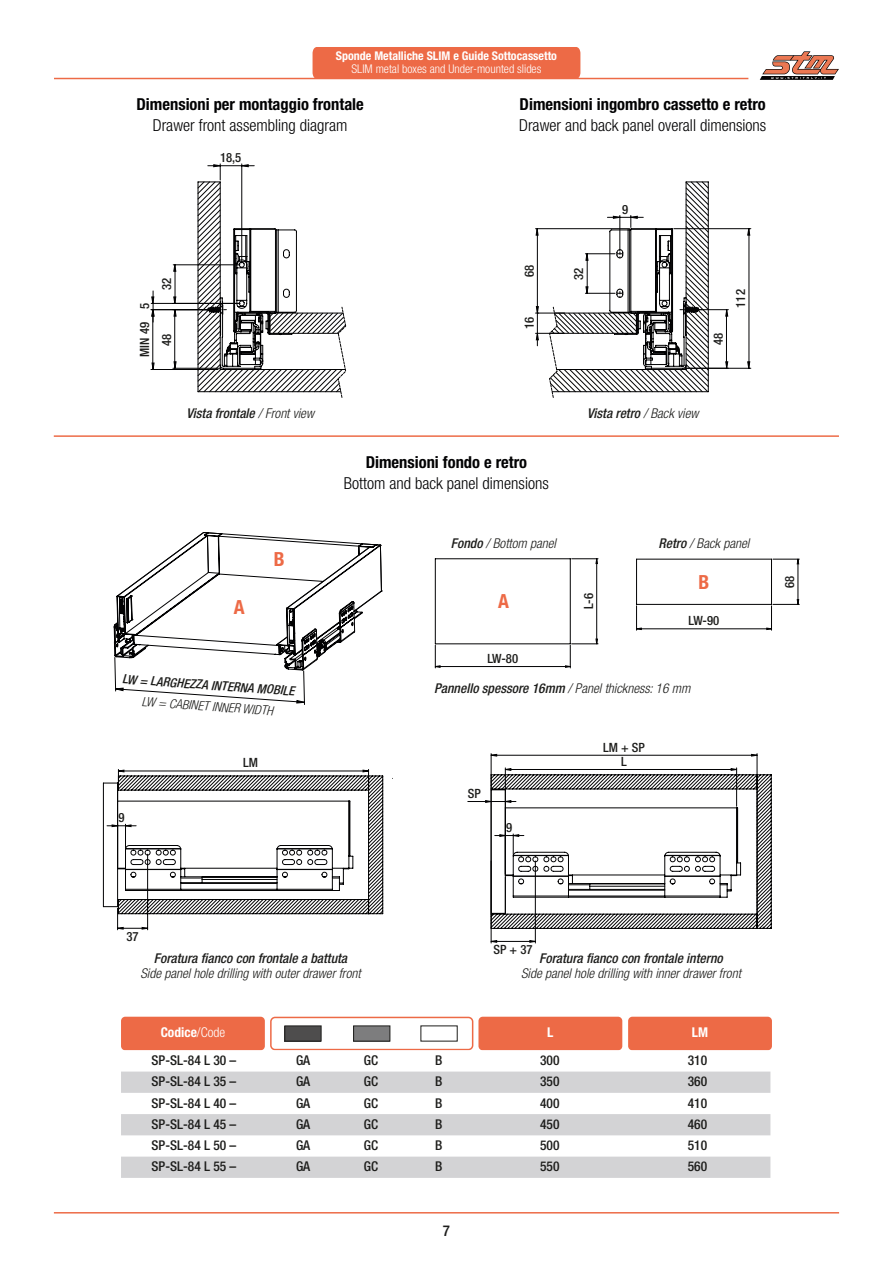
<style>
.page{position:relative;width:893px;height:1263px;background:#fff}
.page>*{position:absolute;margin:0;border:0;box-sizing:border-box;transform-origin:0 0}
.t1{font:700 condensed 19.5px "Helvetica Neue";color:#ed6a46}
.t2{font:300 condensed 16.5px "Helvetica Neue";color:#020203}
.t3{font:700 condensed 16.5px "Helvetica Neue";color:#020203}
.t4{font:500 condensed 15px "Helvetica Neue";color:#1d1d1b}
.t5{font:italic 500 condensed 13.5px "Helvetica Neue";color:#1d1d1b}
.t6{font:500 condensed 13.5px "Helvetica Neue";color:#1d1d1b}
.t7{font:italic 300 condensed 13.5px "Helvetica Neue";color:#1d1d1b}
.t8{font:700 condensed 13.5px "Helvetica Neue";color:#fff}
.t9{font:500 condensed 12.75px/22px "Helvetica Neue";color:#1d1d1b;text-align:center}
.t10{font:italic 500 condensed 12.75px "Helvetica Neue";color:#1d1d1b}
.t11{font:italic 300 condensed 12.75px "Helvetica Neue";color:#1d1d1b}
.t12{font:700 condensed 12px "Helvetica Neue";color:#fff}
.t13{font:300 condensed 12px "Helvetica Neue";color:#fff}
.s1{font-weight:300}
.s2{font-weight:500}
</style>
<div class="page">
<hr style="left:435px;top:721px;width:135px;height:1px;background:#020203">
<hr style="left:435px;top:766px;width:135px;height:1px;background:#020203">
<hr style="left:435px;top:790px;width:135px;height:1px;background:#020203">
<svg style="left:435px;top:558px;width:163px;height:111px"></svg>
<div style="left:270px;top:1017px;width:203px;height:33px;border:2px solid #ed6a46;border-radius:4px"></div>
<svg style="left:760px;top:51px;width:79px;height:29px"></svg>
<div style="left:313px;top:47px;width:267px;height:31px;background:#ed6a46"></div>
<hr style="left:54px;top:78px;width:694px;height:1px;background:#ed6a46">
<hr style="left:54px;top:1212px;width:785px;height:1px;background:#ed6a46">
<div style="left:121px;top:1017px;width:144px;height:33px;background:#ed6a46;border-radius:4px"></div>
<div style="left:478px;top:1017px;width:144px;height:33px;background:#ed6a46;border-radius:4px"></div>
<div style="left:628px;top:1017px;width:144px;height:33px;background:#ed6a46;border-radius:4px"></div>
<div style="left:285px;top:1026px;width:36px;height:15px;background:#4e4d4d"></div>
<div style="left:285px;top:1026px;width:36px;height:15px;border:1px solid #1d1d1b"></div>
<div style="left:354px;top:1026px;width:36px;height:15px;background:#7d7d7e"></div>
<div style="left:353px;top:1026px;width:37px;height:15px;border:1px solid #1d1d1b"></div>
<svg style="left:124px;top:1050px;width:645px;height:1px"></svg>
<svg style="left:121px;top:1071px;width:649px;height:107px;fill:#d3d3d5"></svg>
<hr style="left:54px;top:435px;width:785px;height:2px;background:#ed6a46">
<hr style="left:511px;top:229px;width:1px;height:84px;background:#020203">
<svg style="left:151px;top:164px;width:196px;height:234px"></svg>
<hr style="left:674px;top:228px;width:77px;height:1px;background:#020203">
<hr style="left:685px;top:368px;width:66px;height:1px;background:#020203">
<svg style="left:535px;top:181px;width:215px;height:217px"></svg>
<svg style="left:114px;top:532px;width:268px;height:173px"></svg>
<svg style="left:636px;top:558px;width:163px;height:72px"></svg>
<hr style="left:491px;top:861px;width:1px;height:82px;background:#020203">
<hr style="left:535px;top:861px;width:1px;height:82px;background:#020203">
<svg style="left:462px;top:753px;width:310px;height:189px"></svg>
<svg style="left:369px;top:775px;width:15px;height:140px"></svg>
<svg style="left:102px;top:769px;width:267px;height:162px"></svg>
<p class="t12" style="left:336px;top:46px;width:223px">Sponde Metalliche SLIM e Guide Sottocassetto</p>
<p class="t13" style="left:352px;top:62px;width:191px">SLIM metal boxes and Under-mounted slides</p>
<p class="t3" style="left:137px;top:91px;width:229px">Dimensioni per montaggio frontale</p>
<p class="t2" style="left:153px;top:116px;width:196px">Drawer front assembling diagram</p>
<p class="t9" style="left:133px;top:309px;width:8px;rotate:-90deg">5</p>
<p class="t9" style="left:155px;top:290px;width:14px;rotate:-90deg">32</p>
<p class="t9" style="left:133px;top:357px;width:36px;rotate:-90deg">MIN 49<br>48</p>
<p class="t9" style="left:220px;top:146px;width:23px">18,5</p>
<p class="t3" style="left:520px;top:91px;width:248px">Dimensioni ingombro cassetto e retro</p>
<p class="t2" style="left:519px;top:116px;width:249px">Drawer and back panel overall dimensions</p>
<p class="t9" style="left:518px;top:277px;width:14px;rotate:-90deg">68</p>
<p class="t9" style="left:518px;top:329px;width:14px;rotate:-90deg">16</p>
<p class="t9" style="left:567px;top:280px;width:14px;rotate:-90deg">32</p>
<p class="t9" style="left:622px;top:198px;width:8px">9</p>
<p class="t9" style="left:707px;top:345px;width:14px;rotate:-90deg">48</p>
<p class="t9" style="left:729px;top:308px;width:20px;rotate:-90deg">112</p>
<p class="t5" style="left:186px;top:405px;width:129px">Vista frontale <span class="s1">/ Front view</span></p>
<p class="t5" style="left:587px;top:405px;width:113px">Vista retro <span class="s1">/ Back view</span></p>
<h1 class="t1" style="left:234px;top:590px;width:12px">A</h1>
<h1 class="t1" style="left:274px;top:543px;width:12px">B</h1>
<p class="t10" style="left:123px;top:671px;width:174px;rotate:4deg">LW = LARGHEZZA INTERNA MOBILE</p>
<p class="t11" style="left:142px;top:694px;width:133px;rotate:4deg">LW = CABINET INNER WIDTH</p>
<p class="t9" style="left:118px;top:806px;width:8px">9</p>
<p class="t9" style="left:243px;top:752px;width:16px">LM</p>
<p class="t3" style="left:366px;top:448px;width:163px">Dimensioni fondo e retro</p>
<p class="t2" style="left:344px;top:473px;width:206px">Bottom and back panel dimensions</p>
<p class="t7" style="left:451px;top:535px;width:107px"><span class="s2">Fondo</span> / Bottom panel</p>
<h1 class="t1" style="left:498px;top:585px;width:12px">A</h1>
<p class="t9" style="left:487px;top:647px;width:32px">LW-80</p>
<p class="t9" style="left:577px;top:609px;width:18px;rotate:-90deg">L-6</p>
<p class="t7" style="left:659px;top:535px;width:92px"><span class="s2">Retro</span> / Back panel</p>
<h1 class="t1" style="left:698px;top:566px;width:12px">B</h1>
<p class="t9" style="left:689px;top:609px;width:32px">LW-90</p>
<p class="t5" style="left:434px;top:680px;width:258px">Pannello spessore 16mm <span class="s1">/ Panel thickness: 16 mm</span></p>
<p class="t9" style="left:468px;top:782px;width:14px">SP</p>
<p class="t9" style="left:506px;top:816px;width:8px">9</p>
<p class="t9" style="left:603px;top:740px;width:43px;line-height:14.2px">LM + SP<br>L</p>
<p class="t9" style="left:778px;top:588px;width:14px;rotate:-90deg">68</p>
<p class="t9" style="left:126px;top:925px;width:14px">37</p>
<p class="t5" style="left:154px;top:950px;width:195px">Foratura fianco con frontale a battuta</p>
<p class="t7" style="left:140px;top:965px;width:222px">Side panel hole drilling with outer drawer front</p>
<p class="t9" style="left:494px;top:938px;width:41px">SP + 37</p>
<p class="t5" style="left:539px;top:950px;width:185px">Foratura fianco con frontale interno</p>
<p class="t7" style="left:521px;top:965px;width:221px">Side panel hole drilling with inner drawer front</p>
<p class="t8" style="left:161px;top:1021px;width:66px">Codice<span class="s1">/Code</span></p>
<p class="t8" style="left:547px;top:1021px;width:8px">L</p>
<p class="t8" style="left:692px;top:1021px;width:18px">LM</p>
<p class="t6" style="left:152px;top:1052px;width:86px">SP-SL-84 L 30 –</p>
<p class="t6" style="left:296px;top:1052px;width:16px">GA</p>
<p class="t6" style="left:364px;top:1052px;width:16px">GC</p>
<p class="t6" style="left:435px;top:1052px;width:9px">B</p>
<p class="t6" style="left:540px;top:1052px;width:21px">300</p>
<p class="t6" style="left:688px;top:1052px;width:21px">310</p>
<p class="t6" style="left:152px;top:1073px;width:86px">SP-SL-84 L 35 –</p>
<p class="t6" style="left:296px;top:1073px;width:16px">GA</p>
<p class="t6" style="left:364px;top:1073px;width:16px">GC</p>
<p class="t6" style="left:435px;top:1073px;width:9px">B</p>
<p class="t6" style="left:540px;top:1073px;width:21px">350</p>
<p class="t6" style="left:688px;top:1073px;width:21px">360</p>
<p class="t6" style="left:152px;top:1095px;width:86px">SP-SL-84 L 40 –</p>
<p class="t6" style="left:296px;top:1095px;width:16px">GA</p>
<p class="t6" style="left:364px;top:1095px;width:16px">GC</p>
<p class="t6" style="left:435px;top:1095px;width:9px">B</p>
<p class="t6" style="left:540px;top:1095px;width:21px">400</p>
<p class="t6" style="left:688px;top:1095px;width:21px">410</p>
<p class="t6" style="left:152px;top:1116px;width:86px">SP-SL-84 L 45 –</p>
<p class="t6" style="left:296px;top:1116px;width:16px">GA</p>
<p class="t6" style="left:364px;top:1116px;width:16px">GC</p>
<p class="t6" style="left:435px;top:1116px;width:9px">B</p>
<p class="t6" style="left:540px;top:1116px;width:21px">450</p>
<p class="t6" style="left:688px;top:1116px;width:21px">460</p>
<p class="t6" style="left:152px;top:1137px;width:86px">SP-SL-84 L 50 –</p>
<p class="t6" style="left:296px;top:1137px;width:16px">GA</p>
<p class="t6" style="left:364px;top:1137px;width:16px">GC</p>
<p class="t6" style="left:435px;top:1137px;width:9px">B</p>
<p class="t6" style="left:540px;top:1137px;width:21px">500</p>
<p class="t6" style="left:688px;top:1137px;width:21px">510</p>
<p class="t6" style="left:152px;top:1158px;width:86px">SP-SL-84 L 55 –</p>
<p class="t6" style="left:296px;top:1158px;width:16px">GA</p>
<p class="t6" style="left:364px;top:1158px;width:16px">GC</p>
<p class="t6" style="left:435px;top:1158px;width:9px">B</p>
<p class="t6" style="left:540px;top:1158px;width:21px">550</p>
<p class="t6" style="left:688px;top:1158px;width:21px">560</p>
<p class="t4" style="left:443px;top:1222px;width:9px">7</p>
</div>
